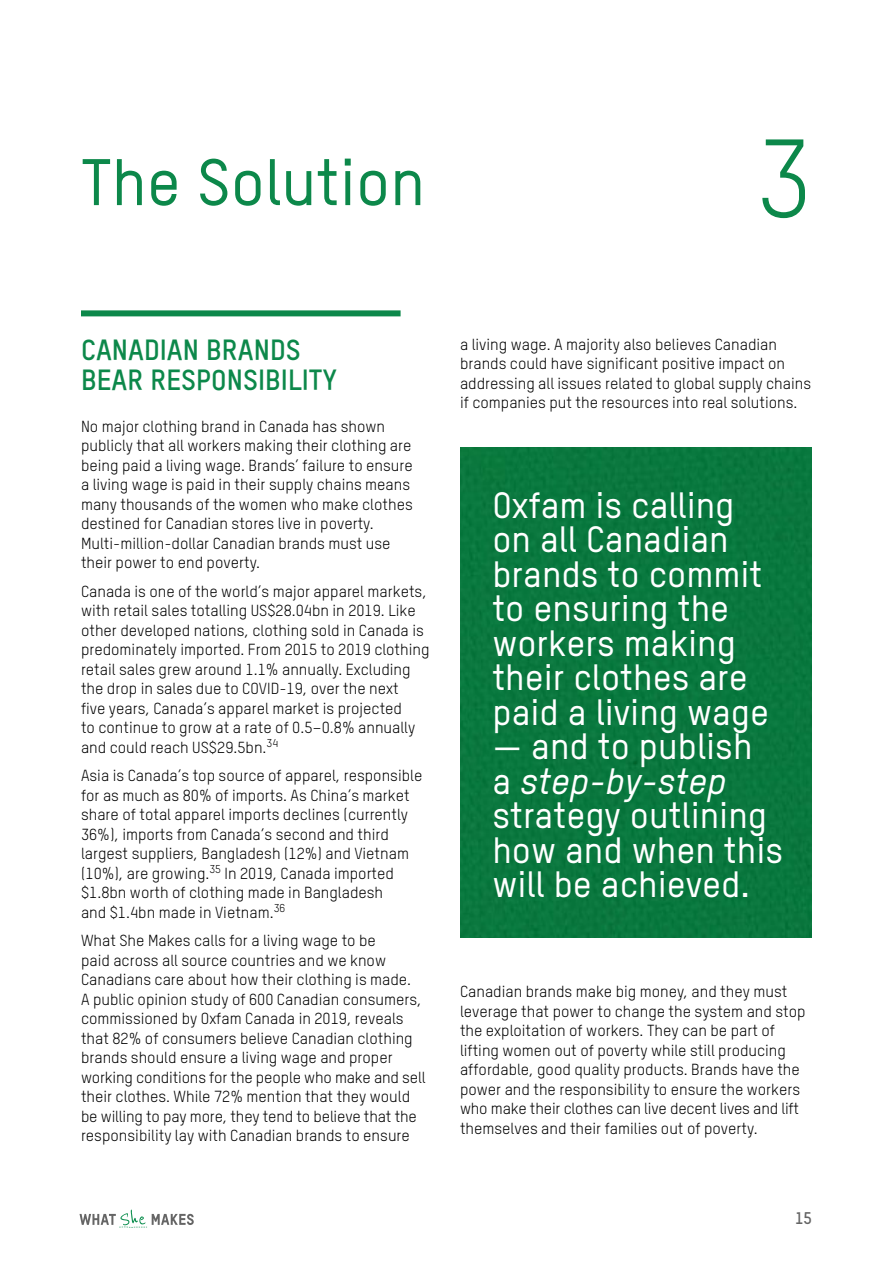
<style>
.page{position:relative;width:893px;height:1263px;background:#fff}
.page>*{position:absolute;margin:0;border:0;box-sizing:border-box;transform-origin:0 0}
.head{font:108.9px "Oxfam TSTARPRO";color:#0c884a}
.head-2{font:500 64.5px "Oxfam TSTARPRO";color:#0c884a}
.body{font:500 36px/34.5px "Oxfam TSTARPRO";color:#fff}
.subhead_with_line{font:700 28.5px/30px "Oxfam TSTARPRO";color:#0c884a}
.t1{font:700 16.5px "Oxfam TSTARPRO";color:#656565}
.body-2{font:15.75px/19.5px "Oxfam TSTARPRO";color:#000}
.s1{font-style:italic}
</style>
<div class="page">
<svg style="left:80px;top:1209px;width:114px;height:19px"></svg>
<div style="left:460px;top:447px;width:352px;height:490px;background:#09783e"></div>
<div style="left:81px;top:310px;width:320px;height:6px;background:#0c884a"></div>
<p class="head-2" style="left:81px;top:134px;width:346px">The Solution</p>
<p class="head" style="left:756px;top:98px;width:58px">3</p>
<p class="subhead_with_line" style="left:81px;top:332px;width:258px">CANADIAN BRANDS<br>BEAR RESPONSIBILITY</p>
<p class="body-2" style="left:81px;top:415px;width:333px">No major clothing brand in Canada has shown publicly that all workers making their clothing are being paid a living wage. Brands’ failure to ensure a living wage is paid in their supply chains means many thousands of the women who make clothes destined for Canadian stores live in poverty.<br>Multi-million-dollar Canadian brands must use their power to end poverty.</p>
<p class="body-2" style="left:81px;top:580px;width:350px">Canada is one of the world’s major apparel markets, with retail sales totalling US$28.04bn in 2019. Like other developed nations, clothing sold in Canada is predominately imported. From 2015 to 2019 clothing retail sales grew around 1.1% annually. Excluding the drop in sales due to COVID-19, over the next<br>five years, Canada’s apparel market is projected<br>to continue to grow at a rate of 0.5–0.8% annually and could reach US$29.5bn.<sup>34</sup></p>
<p class="body-2" style="left:81px;top:764px;width:343px">Asia is Canada’s top source of apparel, responsible for as much as 80% of imports. As China’s market share of total apparel imports declines (currently 36%), imports from Canada’s second and third largest suppliers, Bangladesh (12%) and Vietnam (10%), are growing.<sup>35</sup> In 2019, Canada imported $1.8bn worth of clothing made in Bangladesh<br>and $1.4bn made in Vietnam.<sup>36</sup></p>
<p class="body-2" style="left:81px;top:929px;width:346px">What She Makes calls for a living wage to be<br>paid across all source countries and we know Canadians care about how their clothing is made.<br>A public opinion study of 600 Canadian consumers, commissioned by Oxfam Canada in 2019, reveals that 82% of consumers believe Canadian clothing brands should ensure a living wage and proper working conditions for the people who make and sell their clothes. While 72% mention that they would be willing to pay more, they tend to believe that the responsibility lay with Canadian brands to ensure</p>
<p class="body-2" style="left:460px;top:333px;width:353px">a living wage. A majority also believes Canadian brands could have significant positive impact on addressing all issues related to global supply chains if companies put the resources into real solutions.</p>
<p class="body" style="left:492px;top:485px;width:278px">Oxfam is calling on all Canadian brands to commit to ensuring the workers making their clothes are paid a living wage</p>
<p class="body" style="left:492px;top:726px;width:292px">— and to publish<br>a <span class="s1">step-by-step </span>strategy outlining how and when this will be achieved.</p>
<p class="body-2" style="left:460px;top:980px;width:347px">Canadian brands make big money, and they must leverage that power to change the system and stop the exploitation of workers. They can be part of lifting women out of poverty while still producing affordable, good quality products. Brands have the power and the responsibility to ensure the workers who make their clothes can live decent lives and lift themselves and their families out of poverty.</p>
<p class="t1" style="left:795px;top:1206px;width:18px">15</p>
</div>
